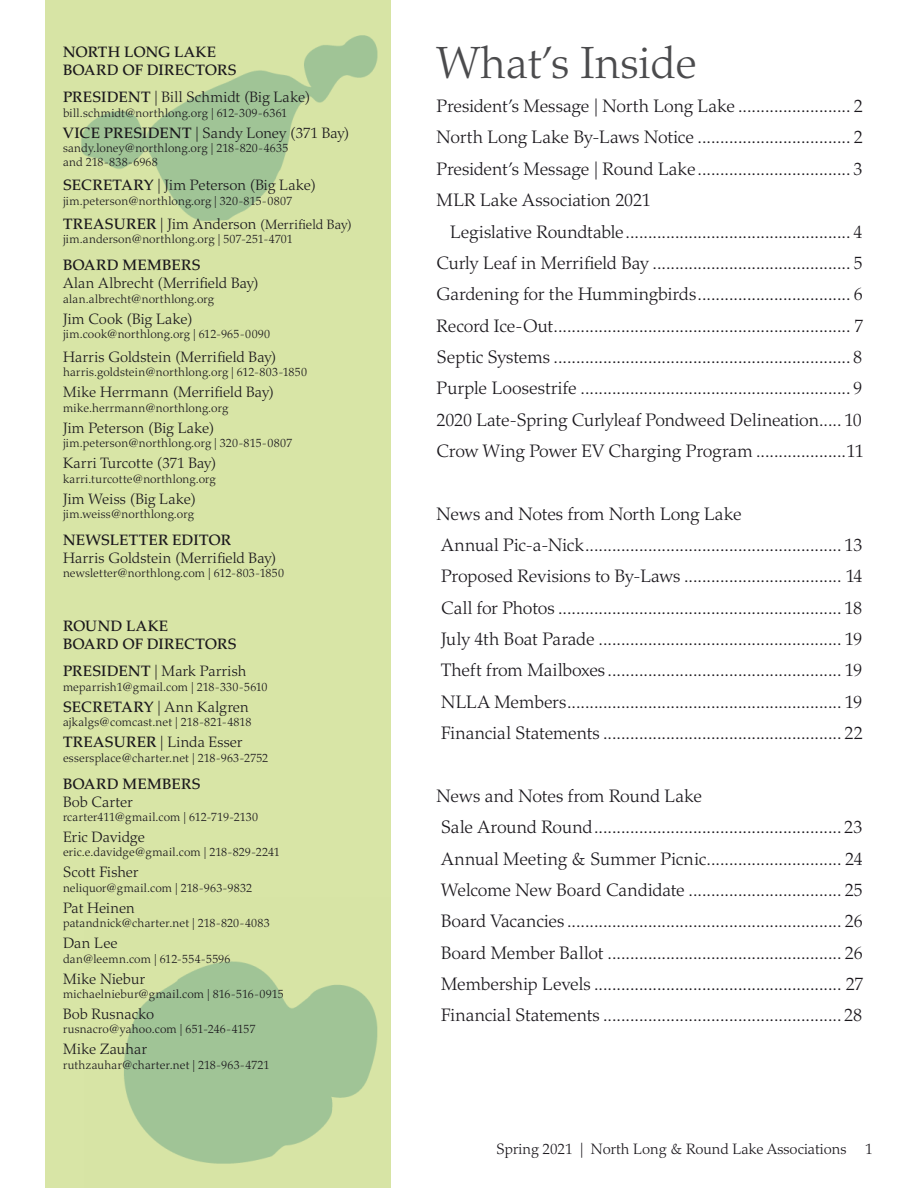
<style>
.page{position:relative;width:918px;height:1188px;background:#fff}
.page>*{position:absolute;margin:0;border:0;box-sizing:border-box;transform-origin:0 0}
.t1{font:300 45px "Palatino";color:#4b4b4d}
.t2{font:300 18px/31.3px "Palatino";letter-spacing:-.005em;color:#1a171c;text-align:justify}
.t3{font:300 15px "Palatino";letter-spacing:.005em;color:#1a171c}
.t4{font:500 15px/18px "Palatino";letter-spacing:.01em;color:#1a171c}
.t5{font:300 15px "Palatino";letter-spacing:.025em;color:#1a171c}
.t6{font:300 13.5px "Palatino";letter-spacing:.01em;color:#1a171c}
.t7{font:300 12px/14.4px "Palatino";letter-spacing:.01em;color:#1a171c}
.s1{font-weight:500}
.s2{font-weight:500;font-size:15px}
.s3{font-size:15px}
</style>
<div class="page">
<div style="left:45px;top:0;width:346px;height:1188px;background:#d8e5a6"></div>
<img style="left:81px;top:35px;width:297px;height:186px">
<img style="left:124px;top:961px;width:254px;height:203px">
<p class="t4" style="left:63px;top:43px;width:175px">NORTH LONG LAKE<br>BOARD OF DIRECTORS</p>
<p class="t3" style="left:63px;top:89px;width:249px"><span class="s1">PRESIDENT</span> | Bill Schmidt (Big Lake)</p>
<p class="t7" style="left:63px;top:106px;width:226px">bill.schmidt@northlong.org | 612-309-6361</p>
<p class="t3" style="left:63px;top:124px;width:288px"><span class="s1">VICE PRESIDENT</span> | Sandy Loney (371 Bay)</p>
<p class="t7" style="left:63px;top:141px;width:227px">sandy.loney@northlong.org | 218-820-4635 and 218-838-6968</p>
<p class="t3" style="left:63px;top:177px;width:255px"><span class="s1">SECRETARY</span> | Jim Peterson (Big Lake)</p>
<p class="t7" style="left:63px;top:194px;width:231px">jim.peterson@northlong.org | 320-815-0807</p>
<p class="t6" style="left:63px;top:216px;width:291px"><span class="s2">TREASURER</span> <span class="s3">| Jim Anderson</span> (Merrifield Bay)</p>
<p class="t7" style="left:63px;top:232px;width:231px">jim.anderson@northlong.org | 507-251-4701</p>
<p class="t4" style="left:63px;top:256px;width:139px">BOARD MEMBERS</p>
<p class="t3" style="left:63px;top:275px;width:197px">Alan Albrecht (Merrifield Bay)</p>
<p class="t7" style="left:63px;top:292px;width:153px">alan.albrecht@northlong.org</p>
<p class="t3" style="left:63px;top:310px;width:131px">Jim Cook (Big Lake)</p>
<p class="t7" style="left:63px;top:327px;width:209px">jim.cook@northlong.org | 612-965-0090</p>
<p class="t3" style="left:63px;top:348px;width:215px">Harris Goldstein (Merrifield Bay)</p>
<p class="t7" style="left:63px;top:365px;width:246px">harris.goldstein@northlong.org | 612-803-1850</p>
<p class="t3" style="left:63px;top:384px;width:213px">Mike Herrmann (Merrifield Bay)</p>
<p class="t7" style="left:63px;top:401px;width:167px">mike.herrmann@northlong.org</p>
<p class="t3" style="left:63px;top:419px;width:153px">Jim Peterson (Big Lake)</p>
<p class="t7" style="left:63px;top:436px;width:231px">jim.peterson@northlong.org | 320-815-0807</p>
<p class="t3" style="left:63px;top:455px;width:155px">Karri Turcotte (371 Bay)</p>
<p class="t7" style="left:63px;top:472px;width:154px">karri.turcotte@northlong.org</p>
<p class="t3" style="left:63px;top:490px;width:135px">Jim Weiss (Big Lake)</p>
<p class="t7" style="left:63px;top:507px;width:133px">jim.weiss@northlong.org</p>
<p class="t4" style="left:63px;top:531px;width:170px">NEWSLETTER EDITOR</p>
<p class="t3" style="left:63px;top:549px;width:215px">Harris Goldstein (Merrifield Bay)</p>
<p class="t7" style="left:63px;top:566px;width:223px">newsletter@northlong.com | 612-803-1850</p>
<p class="t4" style="left:63px;top:618px;width:175px">ROUND LAKE<br>BOARD OF DIRECTORS</p>
<p class="t3" style="left:63px;top:663px;width:185px"><span class="s1">PRESIDENT</span> | Mark Parrish</p>
<p class="t7" style="left:63px;top:680px;width:206px">meparrish1@gmail.com | 218-330-5610</p>
<p class="t5" style="left:63px;top:698px;width:187px"><span class="s1">SECRETARY</span> | Ann Kalgren</p>
<p class="t7" style="left:63px;top:715px;width:190px">ajkalgs@comcast.net | 218-821-4818</p>
<p class="t3" style="left:63px;top:734px;width:181px"><span class="s1">TREASURER</span> | Linda Esser</p>
<p class="t7" style="left:63px;top:751px;width:207px">essersplace@charter.net | 218-963-2752</p>
<p class="t4" style="left:63px;top:775px;width:139px">BOARD MEMBERS</p>
<p class="t3" style="left:63px;top:793px;width:71px">Bob Carter</p>
<p class="t7" style="left:63px;top:810px;width:197px">rcarter411@gmail.com | 612-719-2130</p>
<p class="t3" style="left:63px;top:828px;width:84px">Eric Davidge</p>
<p class="t7" style="left:63px;top:845px;width:218px">eric.e.davidge@gmail.com | 218-829-2241</p>
<p class="t3" style="left:63px;top:864px;width:77px">Scott Fisher</p>
<p class="t7" style="left:63px;top:881px;width:191px">neliquor@gmail.com | 218-963-9832</p>
<p class="t3" style="left:63px;top:899px;width:73px">Pat Heinen</p>
<p class="t7" style="left:63px;top:916px;width:208px">patandnick@charter.net | 218-820-4083</p>
<p class="t3" style="left:63px;top:935px;width:56px">Dan Lee</p>
<p class="t7" style="left:63px;top:952px;width:169px">dan@leemn.com | 612-554-5596</p>
<p class="t3" style="left:63px;top:970px;width:84px">Mike Niebur</p>
<p class="t7" style="left:63px;top:987px;width:222px">michaelniebur@gmail.com | 816-516-0915</p>
<p class="t3" style="left:63px;top:1005px;width:93px">Bob Rusnacko</p>
<p class="t7" style="left:63px;top:1022px;width:194px">rusnacro@yahoo.com | 651-246-4157</p>
<p class="t3" style="left:63px;top:1041px;width:86px">Mike Zauhar</p>
<p class="t7" style="left:63px;top:1058px;width:208px">ruthzauhar@charter.net | 218-963-4721</p>
<h1 class="t1" style="left:437px;top:37px;width:262px">What’s Inside</h1>
<p class="t2" style="left:436px;top:91px;width:428px">President’s Message | North Long Lake ......................... 2<br>North Long Lake By-Laws Notice .................................. 2<br>President’s Message | Round Lake.................................. 3<br>MLR Lake Association 2021</p>
<p class="t2" style="left:436px;top:216px;width:429px;text-indent:14px">Legislative Roundtable.................................................. 4<br>Curly Leaf in Merrifield Bay ............................................ 5<br>Gardening for the Hummingbirds.................................. 6<br>Record Ice-Out.................................................................. 7<br>Septic Systems .................................................................. 8<br>Purple Loosestrife ............................................................ 9<br>2020 Late-Spring Curlyleaf Pondweed Delineation..... 10<br>Crow Wing Power EV Charging Program ....................11</p>
<p class="t2" style="left:437px;top:498px;width:428px;text-align:left">News and Notes from North Long Lake<br>Annual Pic-a-Nick......................................................... 13<br>Proposed Revisions to By-Laws ................................... 14<br>Call for Photos ............................................................... 18<br>July 4th Boat Parade ...................................................... 19<br>Theft from Mailboxes .................................................... 19<br>NLLA Members............................................................. 19<br>Financial Statements ..................................................... 22</p>
<p class="t2" style="left:437px;top:780px;width:428px;text-align:left">News and Notes from Round Lake<br>Sale Around Round....................................................... 23<br>Annual Meeting &amp; Summer Picnic.............................. 24<br>Welcome New Board Candidate .................................. 25<br>Board Vacancies ............................................................. 26<br>Board Member Ballot .................................................... 26<br>Membership Levels ....................................................... 27<br>Financial Statements ..................................................... 28</p>
<p class="t3" style="left:497px;top:1140px;width:352px">Spring 2021 | North Long &amp; Round Lake Associations</p>
<p class="t3" style="left:865px;top:1140px;width:9px">1</p>
</div>
